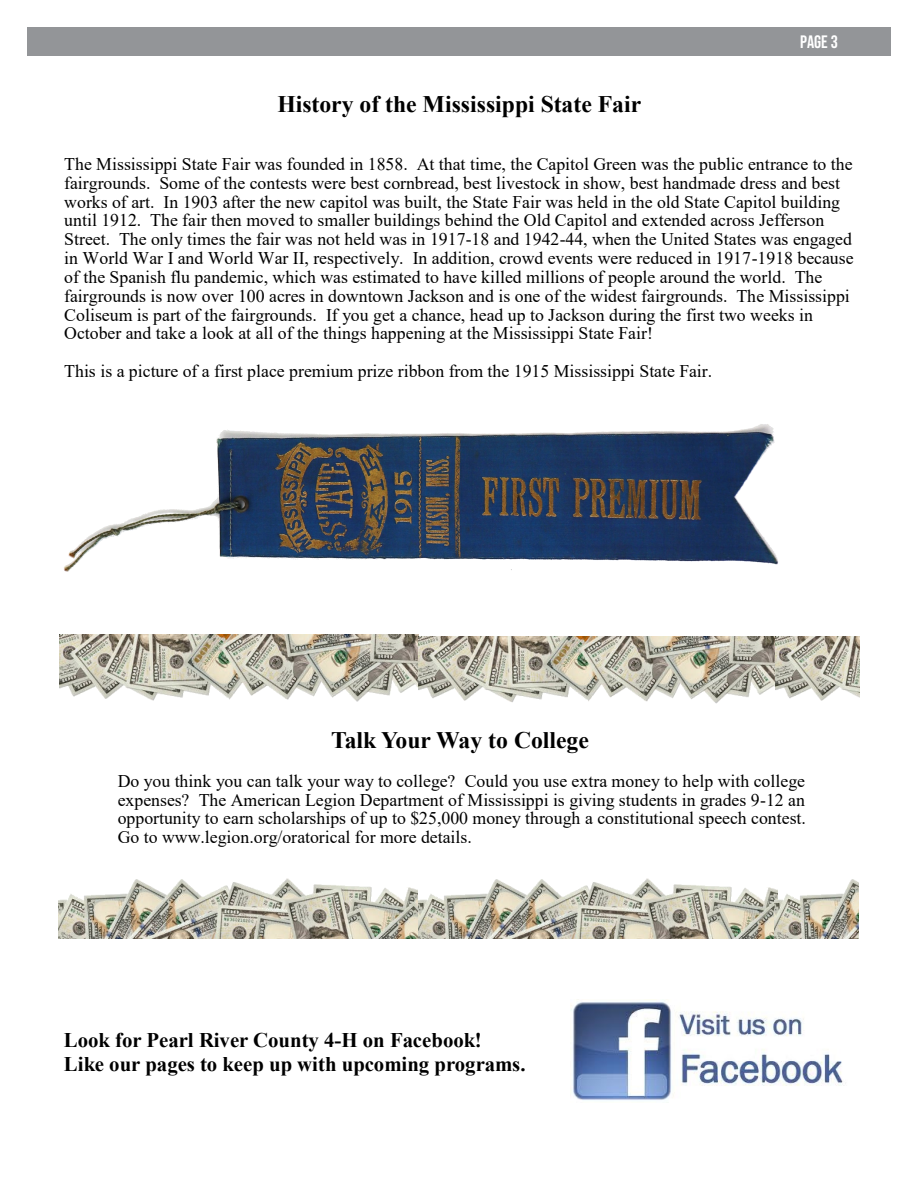
<style>
.page{position:relative;width:918px;height:1188px;background:#fff}
.page>*{position:absolute;margin:0;border:0;box-sizing:border-box;transform-origin:0 0}
.t1{font:700 23.7px "Times New Roman";color:#000}
.t2{font:700 20.85px/24px "Times New Roman";color:#000}
.t3{font:18px "Bebas Neue";color:#fff}
.t4{font:17.85px/18.9px "Times New Roman";color:#000}
</style>
<div class="page">
<div style="left:27px;top:27px;width:864px;height:28px;background:#939598"></div>
<img style="left:64px;top:424px;width:714px;height:148px">
<img style="left:60px;top:635px;width:358px;height:67px">
<img style="left:418px;top:636px;width:357px;height:68px">
<img style="left:775px;top:636px;width:84px;height:65px">
<img style="left:59px;top:878px;width:716px;height:60px">
<img style="left:775px;top:879px;width:84px;height:59px">
<img style="left:571px;top:999px;width:272px;height:102px">
<h1 class="t1" style="left:277px;top:91px;width:365px">History of the Mississippi State Fair</h1>
<p class="t3" style="left:800px;top:31px;width:39px">Page 3</p>
<p class="t4" style="left:64px;top:154px;width:791px">The Mississippi State Fair was founded in 1858. At that time, the Capitol Green was the public entrance to the fairgrounds. Some of the contests were best cornbread, best livestock in show, best handmade dress and best works of art. In 1903 after the new capitol was built, the State Fair was held in the old State Capitol building until 1912. The fair then moved to smaller buildings behind the Old Capitol and extended across Jefferson Street. The only times the fair was not held was in 1917-18 and 1942-44, when the United States was engaged in World War I and World War II, respectively. In addition, crowd events were reduced in 1917-1918 because of the Spanish flu pandemic, which was estimated to have killed millions of people around the world. The fairgrounds is now over 100 acres in downtown Jackson and is one of the widest fairgrounds. The Mississippi Coliseum is part of the fairgrounds. If you get a chance, head up to Jackson during the first two weeks in October and take a look at all of the things happening at the Mississippi State Fair!</p>
<p class="t4" style="left:64px;top:362px;width:649px">This is a picture of a first place premium prize ribbon from the 1915 Mississippi State Fair.</p>
<h1 class="t1" style="left:331px;top:727px;width:259px">Talk Your Way to College</h1>
<p class="t4" style="left:118px;top:771px;width:690px;text-align:justify">Do you think you can talk your way to college? Could you use extra money to help with college expenses? The American Legion Department of Mississippi is giving students in grades 9-12 an opportunity to earn scholarships of up to $25,000 money through a constitutional speech contest.<br>Go to www.legion.org/oratorical for more details.</p>
<p class="t2" style="left:64px;top:1028px;width:463px">Look for Pearl River County 4-H on Facebook!<br>Like our pages to keep up with upcoming programs.</p>
</div>
